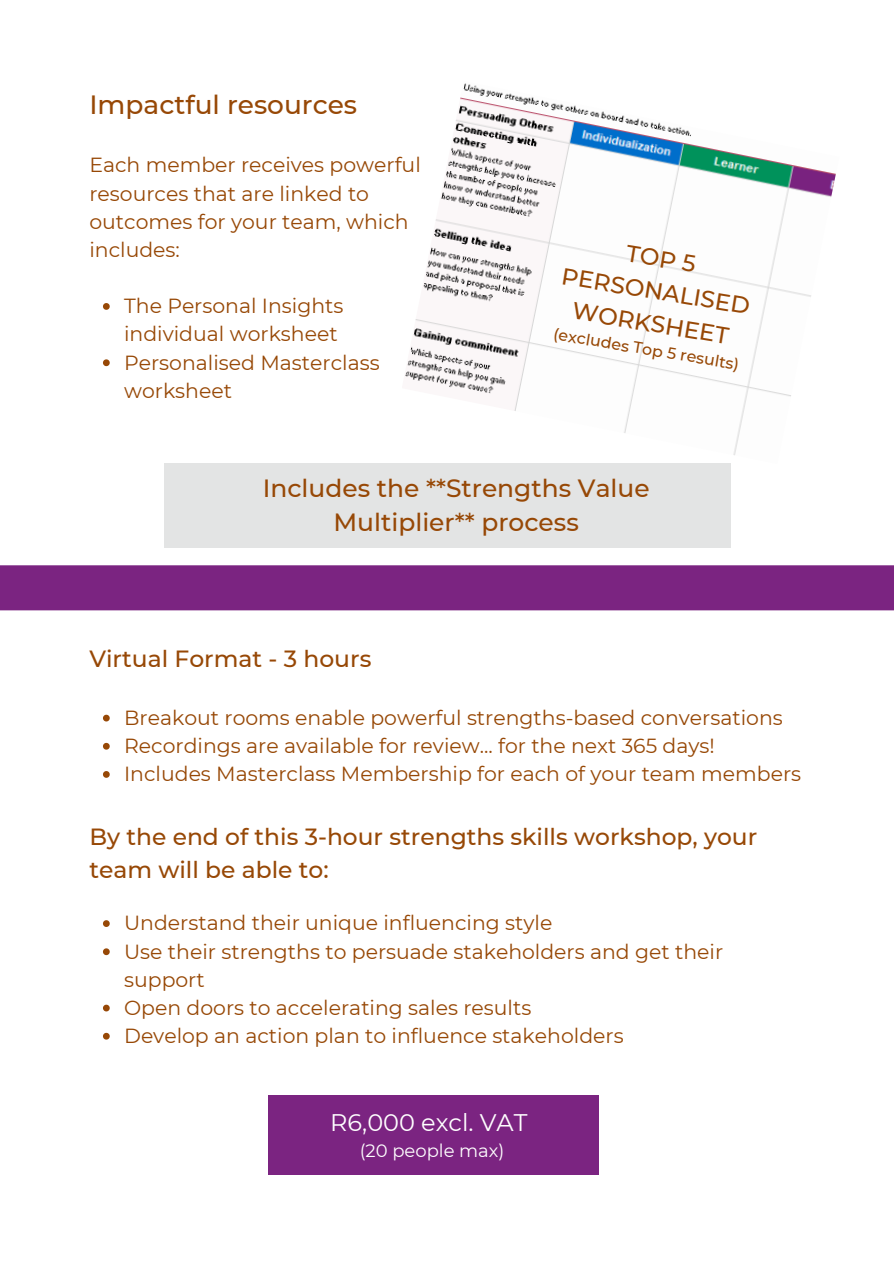
<style>
.page{position:relative;width:894px;height:1264px;background:#fff}
.page>*{position:absolute;margin:0;border:0;box-sizing:border-box;transform-origin:0 0}
.t1{font:500 26.4px "Montserrat";color:#974806}
.t2{font:500 24.9px/33.8px "Montserrat";color:#974806;text-align:center}
.t3{font:24px "Montserrat";color:#fff}
.t4{font:500 23.4px/32.7px "Montserrat";color:#974806}
.t5{font:20.4px/28.2px "Montserrat";color:#974806}
.t6{font:18px "Montserrat";color:#fff}
.t7{font:500 15.9px "Montserrat";color:#974806}
</style>
<div class="page">
<div style="left:268px;top:1095px;width:330px;height:80px;background:#7b2481"></div>
<div style="left:0;top:565px;width:893px;height:45px;background:#7b2481"></div>
<svg style="left:103px;top:920px;width:7px;height:7px"></svg>
<svg style="left:103px;top:948px;width:7px;height:7px"></svg>
<svg style="left:103px;top:1004px;width:7px;height:7px"></svg>
<svg style="left:103px;top:1032px;width:7px;height:7px"></svg>
<img style="left:405px;top:83px;width:431px;height:381px">
<svg style="left:103px;top:303px;width:7px;height:7px"></svg>
<svg style="left:103px;top:359px;width:7px;height:7px"></svg>
<div style="left:164px;top:463px;width:566px;height:85px;background:#e3e4e4"></div>
<svg style="left:103px;top:714px;width:7px;height:7px"></svg>
<svg style="left:103px;top:743px;width:7px;height:6px"></svg>
<svg style="left:103px;top:771px;width:7px;height:6px"></svg>
<p class="t1" style="left:89px;top:88px;width:269px">Impactful resources</p>
<p class="t5" style="left:89px;top:151px;width:333px">Each member receives powerful resources that are linked to outcomes for your team, which includes:</p>
<p class="t5" style="left:124px;top:292px;width:221px">The Personal Insights individual worksheet</p>
<p class="t5" style="left:124px;top:348px;width:257px">Personalised Masterclass worksheet</p>
<p class="t4" style="left:569px;top:227px;width:192px;text-align:center;rotate:9deg">TOP 5<br>PERSONALISED<br>WORKSHEET</p>
<p class="t7" style="left:555px;top:325px;width:189px;rotate:9deg">(excludes Top 5 results)</p>
<p class="t2" style="left:263px;top:471px;width:388px">Includes the **Strengths Value<br>Multiplier** process</p>
<p class="t4" style="left:89px;top:642px;width:283px">Virtual Format - 3 hours</p>
<p class="t5" style="left:124px;top:703px;width:660px">Breakout rooms enable powerful strengths-based conversations</p>
<p class="t5" style="left:124px;top:731px;width:592px">Recordings are available for review... for the next 365 days!</p>
<p class="t5" style="left:124px;top:759px;width:678px">Includes Masterclass Membership for each of your team members</p>
<p class="t4" style="left:89px;top:820px;width:669px">By the end of this 3-hour strengths skills workshop, your team will be able to:</p>
<p class="t5" style="left:124px;top:908px;width:429px">Understand their unique influencing style</p>
<p class="t5" style="left:124px;top:937px;width:600px">Use their strengths to persuade stakeholders and get their support</p>
<p class="t5" style="left:124px;top:993px;width:408px">Open doors to accelerating sales results</p>
<p class="t5" style="left:124px;top:1021px;width:501px">Develop an action plan to influence stakeholders</p>
<p class="t3" style="left:330px;top:1107px;width:199px">R6,000 excl. VAT</p>
<p class="t6" style="left:359px;top:1139px;width:146px">(20 people max)</p>
</div>
